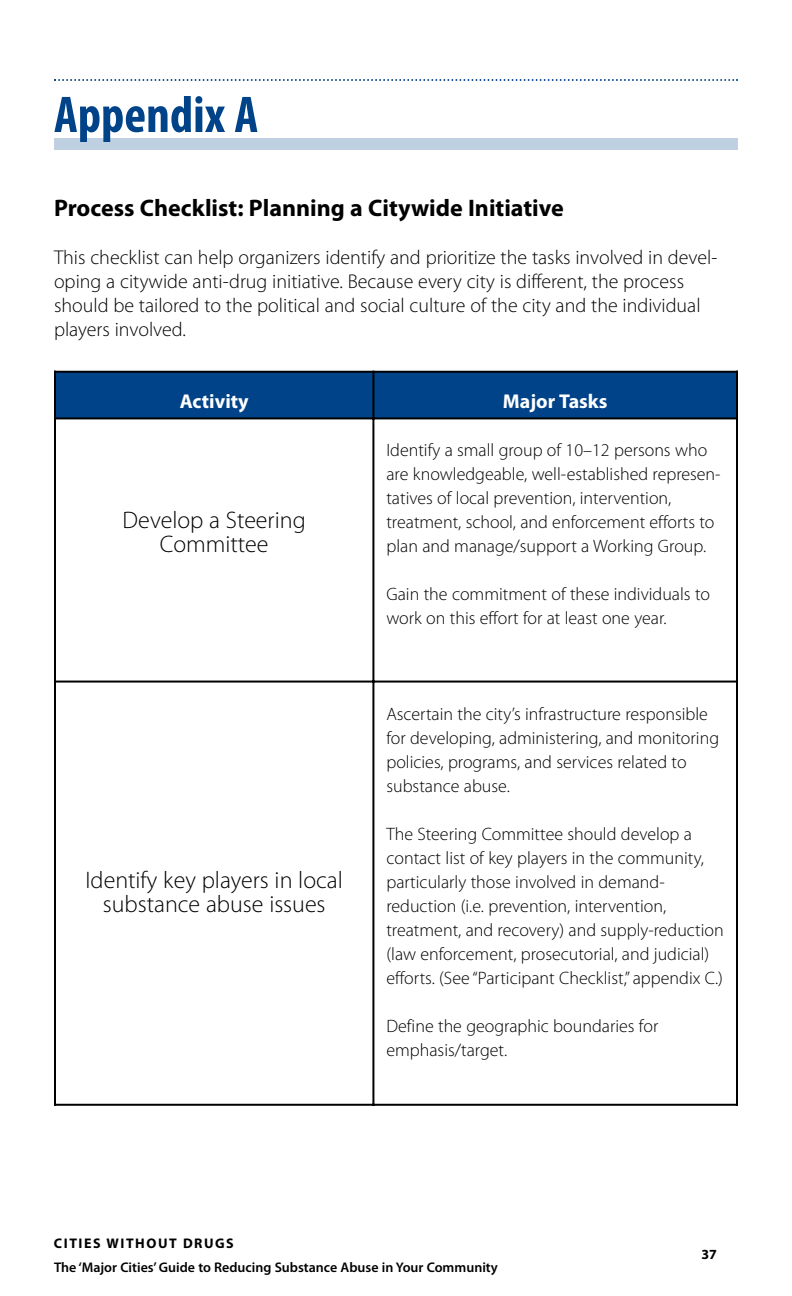
<style>
.page{position:relative;width:792px;height:1296px;background:#fff}
.page>*{position:absolute;margin:0;border:0;box-sizing:border-box;transform-origin:0 0}
.t1{font:700 condensed 52px "Myriad Pro";color:#004389}
.t2{font:300 24px/24px "Myriad Pro";color:#000;text-align:center}
.t3{font:700 24px "Myriad Pro";color:#000}
.t4{font:300 20px/24px "Myriad Pro";color:#000}
.t5{font:700 20px "Myriad Pro";color:#fff}
.t6{font:300 18px/24px "Myriad Pro";color:#000}
.t7{font:600 14px "Myriad Pro";color:#000}
.t8{font:700 14px "Myriad Pro";letter-spacing:.11em;color:#000}
</style>
<div class="page">
<svg style="left:54px;top:79px;width:684px;height:2px"></svg>
<div style="left:54px;top:138px;width:684px;height:12px;background:#bfd0e2"></div>
<div style="left:54px;top:371px;width:319px;height:47px;background:#004389"></div>
<div style="left:373px;top:371px;width:365px;height:47px;background:#004389"></div>
<hr style="left:54px;top:371px;width:2px;height:735px;background:#000">
<hr style="left:372px;top:371px;width:2px;height:735px;background:#000">
<hr style="left:736px;top:371px;width:2px;height:735px;background:#000">
<hr style="left:54px;top:371px;width:684px;height:2px;background:#000">
<hr style="left:54px;top:417px;width:684px;height:2px;background:#000">
<hr style="left:54px;top:681px;width:684px;height:2px;background:#000">
<hr style="left:54px;top:1104px;width:684px;height:2px;background:#000">
<h1 class="t1" style="left:54px;top:96px;width:206px">Appendix A</h1>
<h2 class="t3" style="left:54px;top:199px;width:511px">Process Checklist: Planning a Citywide Initiative</h2>
<p class="t4" style="left:54px;top:247px;width:665px">This checklist can help organizers identify and prioritize the tasks involved in devel&shy;oping a citywide anti-drug initiative. Because every city is different, the process should be tailored to the political and social culture of the city and the individual players involved.</p>
<p class="t5" style="left:180px;top:394px;width:70px">Activity</p>
<p class="t5" style="left:503px;top:394px;width:106px">Major Tasks</p>
<p class="t6" style="left:386px;top:439px;width:322px">Identify a small group of 10–12 persons who</p>
<p class="t6" style="left:386px;top:463px;width:336px">are knowledgeable, well-established represen-</p>
<p class="t2" style="left:123px;top:510px;width:185px">Develop a Steering<br>Committee</p>
<p class="t6" style="left:386px;top:487px;width:330px">tatives of local prevention, intervention, treatment, school, and enforcement efforts to plan and manage/support a Working Group.</p>
<p class="t6" style="left:386px;top:583px;width:325px">Gain the commitment of these individuals to</p>
<p class="t6" style="left:386px;top:607px;width:282px">work on this effort for at least one year.</p>
<p class="t2" style="left:86px;top:870px;width:259px">Identify key players in local substance abuse issues</p>
<p class="t6" style="left:386px;top:703px;width:323px">Ascertain the city’s infrastructure responsible</p>
<p class="t6" style="left:386px;top:727px;width:334px">for developing, administering, and monitoring</p>
<p class="t6" style="left:386px;top:751px;width:302px">policies, programs, and services related to</p>
<p class="t6" style="left:386px;top:775px;width:125px">substance abuse.</p>
<p class="t6" style="left:386px;top:823px;width:307px">The Steering Committee should develop a</p>
<p class="t6" style="left:386px;top:847px;width:319px">contact list of key players in the community, particularly those involved in demand&shy;reduction (i.e. prevention, intervention,</p>
<p class="t6" style="left:386px;top:919px;width:339px">treatment, and recovery) and supply-reduction</p>
<p class="t6" style="left:386px;top:943px;width:324px">(law enforcement, prosecutorial, and judicial)</p>
<p class="t6" style="left:386px;top:967px;width:338px">efforts. (See “Participant Checklist,” appendix C.)</p>
<p class="t6" style="left:386px;top:1015px;width:273px">Define the geographic boundaries for</p>
<p class="t6" style="left:386px;top:1039px;width:122px">emphasis/target.</p>
<p class="t8" style="left:54px;top:1238px;width:181px">CITIES WITHOUT DRUGS</p>
<p class="t7" style="left:54px;top:1262px;width:445px">The ‘Major Cities’Guide to Reducing Substance Abuse in Your Community</p>
<p class="t8" style="left:701px;top:1249px;width:17px">37</p>
</div>
